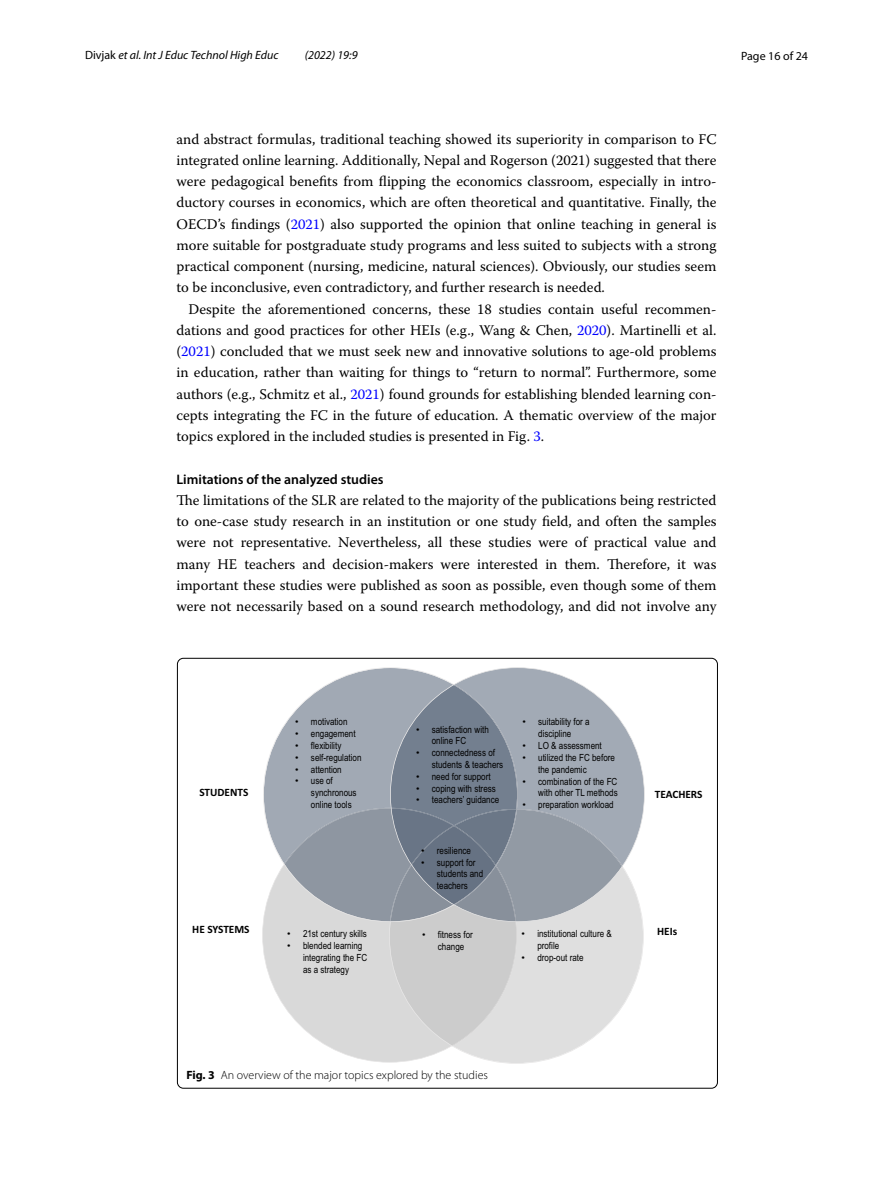
<style>
.page{position:relative;width:893px;height:1187px;background:#fff}
.page>*{position:absolute;margin:0;border:0;box-sizing:border-box;transform-origin:0 0}
.t1{font:14.7px/21.3px "Warnock Pro";color:#000;text-align:justify}
.t2{font:600 13.8px "Myriad Pro";color:#000}
.t3{font:300 12px "Myriad Pro";color:#000}
.t4{font:italic 12px "Myriad Pro";color:#000}
.t5{font:12px "Myriad Pro";color:#000}
.t6{font:11.25px "Calibri Bold 2";color:#000}
.t7{font:9.9px/11.9px "Arial Narrow";color:#000}
.s1{font-style:normal}
.s2{color:#00f}
.s3{font-family:"Arial MT2"}
.s4{font-weight:700}
</style>
<div class="page">
<svg style="left:263px;top:667px;width:381px;height:395px;background:#cbcdd0"></svg>
<svg style="left:390px;top:667px;width:255px;height:255px;background:#99a1ac"></svg>
<p class="t4" style="left:85px;top:48px;width:195px"><span class="s1">Divjak</span> et al. Int J Educ Technol High Educ</p>
<p class="t4" style="left:305px;top:48px;width:54px">(2022) 19:9</p>
<p class="t5" style="left:741px;top:48px;width:68px">Page 16 of 24</p>
<p class="t1" style="left:176px;top:128px;width:542px">and abstract formulas, traditional teaching showed its superiority in comparison to FC integrated online learning. Additionally, Nepal and Rogerson (2021) suggested that there were pedagogical benefits from flipping the economics classroom, especially in intro&shy;ductory courses in economics, which are often theoretical and quantitative. Finally, the OECD’s findings (<span class="s2">2021</span>) also supported the opinion that online teaching in general is more suitable for postgraduate study programs and less suited to subjects with a strong practical component (nursing, medicine, natural sciences). Obviously, our studies seem to be inconclusive, even contradictory, and further research is needed.</p>
<p class="t1" style="left:176px;top:298px;width:542px;text-indent:12px">Despite the aforementioned concerns, these 18 studies contain useful recommen&shy;dations and good practices for other HEIs (e.g., Wang &amp; Chen, <span class="s2">2020</span>). Martinelli et al. (<span class="s2">2021</span>) concluded that we must seek new and innovative solutions to age-old problems in education, rather than waiting for things to “return to normal”. Furthermore, some authors (e.g., Schmitz et al., <span class="s2">2021</span>) found grounds for establishing blended learning con&shy;cepts integrating the FC in the future of education. A thematic overview of the major topics explored in the included studies is presented in Fig. <span class="s2">3</span>.</p>
<p class="t2" style="left:176px;top:470px;width:209px">Limitations of the analyzed studies</p>
<p class="t1" style="left:176px;top:489px;width:542px">The limitations of the SLR are related to the majority of the publications being restricted to one-case study research in an institution or one study field, and often the samples were not representative. Nevertheless, all these studies were of practical value and many HE teachers and decision-makers were interested in them. Therefore, it was important these studies were published as soon as possible, even though some of them were not necessarily based on a sound research methodology, and did not involve any</p>
<p class="t7" style="left:522px;top:715px;width:69px;text-align:center"><span class="s3">•</span> suitability for a discipline</p>
<p class="t7" style="left:522px;top:739px;width:81px"><span class="s3">•</span> LO &amp; assessment</p>
<p class="t7" style="left:538px;top:751px;width:78px;text-indent:-16px"><span class="s3">•</span> utilized the FC before the pandemic</p>
<p class="t7" style="left:522px;top:774px;width:97px;text-align:right"><span class="s3">•</span> combination of the FC with other TL methods</p>
<p class="t7" style="left:522px;top:798px;width:93px"><span class="s3">•</span> preparation workload</p>
<p class="t7" style="left:295px;top:715px;width:54px"><span class="s3">•</span> motivation</p>
<p class="t7" style="left:295px;top:727px;width:62px"><span class="s3">•</span> engagement</p>
<p class="t7" style="left:295px;top:739px;width:48px"><span class="s3">•</span> flexibility</p>
<p class="t7" style="left:295px;top:751px;width:68px"><span class="s3">•</span> self-regulation</p>
<p class="t7" style="left:295px;top:762px;width:48px"><span class="s3">•</span> attention</p>
<p class="t7" style="left:311px;top:774px;width:47px;text-indent:-16px"><span class="s3">•</span> use of synchronous online tools</p>
<p class="t7" style="left:432px;top:722px;width:59px;text-indent:-16px"><span class="s3">•</span> satisfaction with online FC</p>
<p class="t7" style="left:432px;top:746px;width:73px;text-indent:-16px"><span class="s3">•</span> connectedness of students &amp; teachers</p>
<p class="t7" style="left:416px;top:770px;width:76px"><span class="s3">•</span> need for support</p>
<p class="t7" style="left:416px;top:781px;width:81px"><span class="s3">•</span> coping with stress</p>
<p class="t7" style="left:416px;top:793px;width:85px"><span class="s3">•</span> teachers’ guidance</p>
<p class="t6" style="left:199px;top:785px;width:50px">STUDENTS</p>
<p class="t6" style="left:655px;top:786px;width:49px">TEACHERS</p>
<p class="t7" style="left:421px;top:843px;width:51px"><span class="s3">•</span> resilience</p>
<p class="t7" style="left:437px;top:855px;width:48px;text-indent:-16px"><span class="s3">•</span> support for students and teachers</p>
<p class="t6" style="left:192px;top:922px;width:59px">HE SYSTEMS</p>
<p class="t6" style="left:657px;top:923px;width:22px">HEIs</p>
<p class="t7" style="left:438px;top:928px;width:37px;text-indent:-16px"><span class="s3">•</span> fitness for change</p>
<p class="t7" style="left:537px;top:927px;width:76px;text-indent:-16px"><span class="s3">•</span> institutional culture &amp; profile</p>
<p class="t7" style="left:522px;top:950px;width:64px"><span class="s3">•</span> drop-out rate</p>
<p class="t7" style="left:287px;top:927px;width:81px"><span class="s3">•</span> 21st century skills</p>
<p class="t7" style="left:303px;top:939px;width:66px;text-indent:-16px"><span class="s3">•</span> blended learning integrating the FC as a strategy</p>
<p class="t3" style="left:186px;top:1068px;width:303px"><span class="s4">Fig. 3</span> An overview of the major topics explored by the studies</p>
</div>
